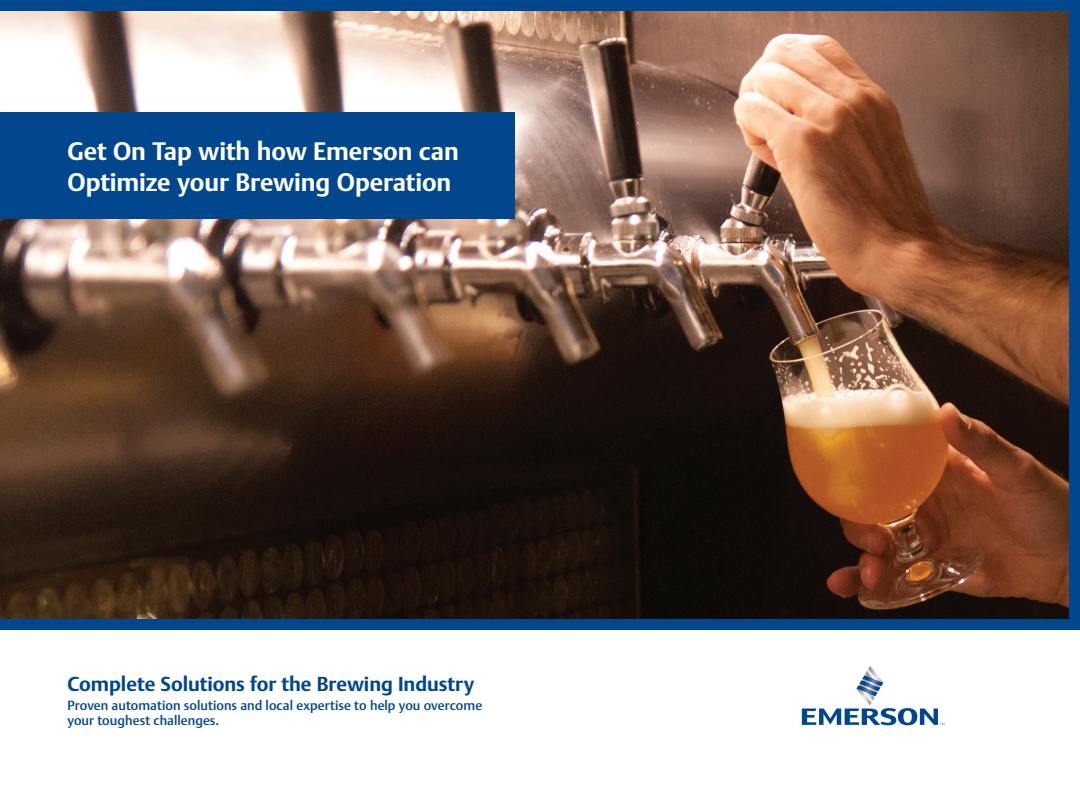
<style>
.page{position:relative;width:1080px;height:810px;background:#fff}
.page>*{position:absolute;margin:0;border:0;box-sizing:border-box;transform-origin:0 0}
.SUBHEAD{font:700 25px/31.2px "DTL Argo TOT";letter-spacing:-.005em;color:#fff}
.SUBHEAD-2{font:700 20px "DTL Argo TOT";letter-spacing:-.005em;color:#01478d}
.t1{font:500 13.12px/15.8px "DTL Argo TOT";color:#01478d}
</style>
<div class="page">
<div style="left:0;top:0;width:1080px;height:630px;background:#01478d"></div>
<svg style="left:802px;top:666px;width:142px;height:59px"></svg>
<img style="left:0;top:11px;width:1069px;height:608px">
<div style="left:0;top:112px;width:515px;height:107px;background:#01478d"></div>
<p class="SUBHEAD" style="left:68px;top:136px;width:393px">Get On Tap with how Emerson can<br>Optimize your Brewing Operation</p>
<p class="SUBHEAD-2" style="left:68px;top:672px;width:408px">Complete Solutions for the Brewing Industry</p>
<p class="t1" style="left:68px;top:697px;width:416px">Proven automation solutions and local expertise to help you overcome your toughest challenges.</p>
</div>
